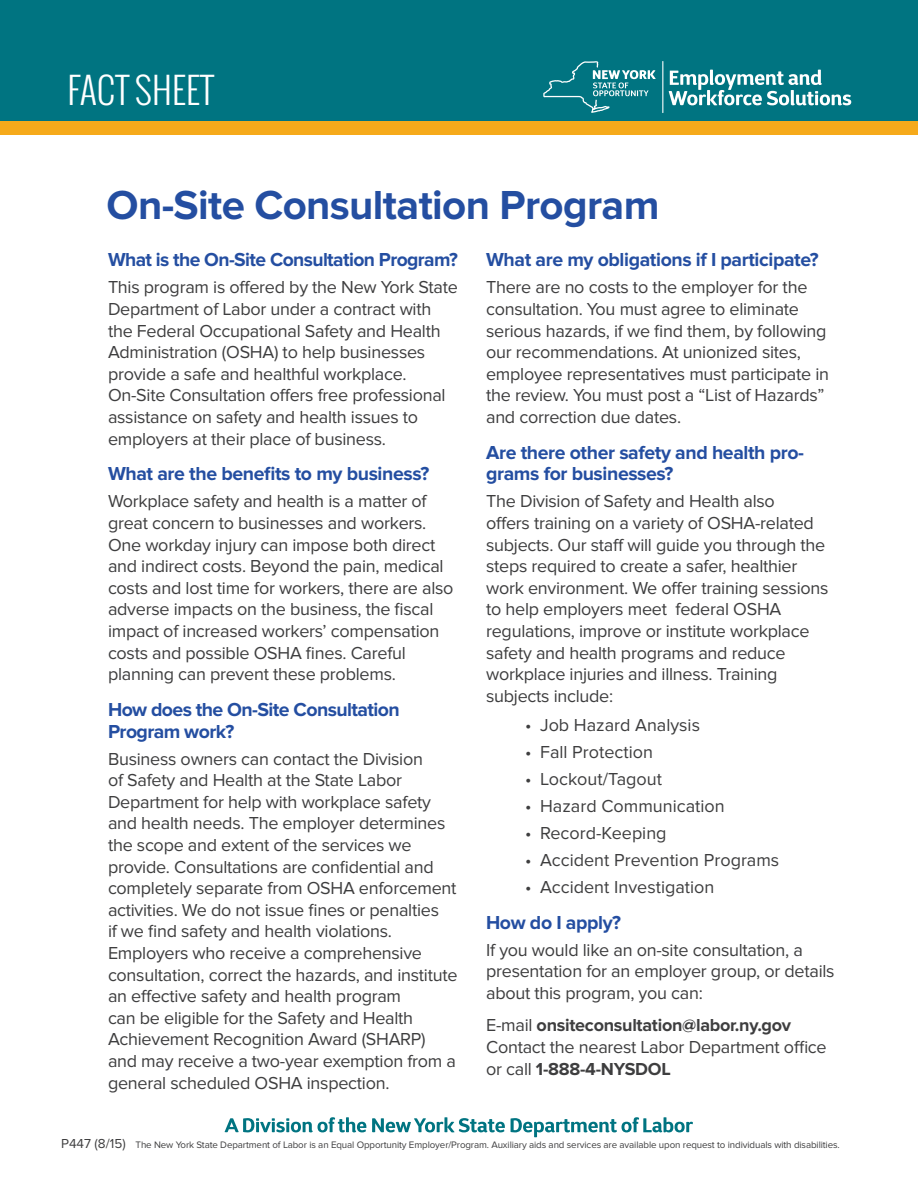
<style>
.page{position:relative;width:918px;height:1188px;background:#fff}
.page>*{position:absolute;margin:0;border:0;box-sizing:border-box;transform-origin:0 0}
.Title_Level_1{font:700 42px "Proxima Nova";letter-spacing:-.015em;color:#244ea1}
.t1{font:300 36px "Oswald";color:#fff}
.Sub_Head_Level_1{font:700 19.5px/21.8px "Proxima Nova";letter-spacing:-.02em;color:#244ea1}
.Body_Copy{font:18px/21.6px "Proxima Nova";letter-spacing:-.015em;color:#3e3e3f}
.t2{font:13.5px "Proxima Nova";color:#3e3e3f}
.t3{font:9.75px "Proxima Nova";letter-spacing:-.01em;color:#3e3e3f}
.s1{font-weight:700}
</style>
<div class="page">
<div style="left:0;top:0;width:918px;height:121px;background:#007481"></div>
<div style="left:0;top:121px;width:918px;height:14px;background:#f6aa1b"></div>
<hr style="left:662px;top:61px;width:1px;height:52px;background:#fff">
<svg style="left:543px;top:61px;width:113px;height:52px"></svg>
<svg style="left:669px;top:70px;width:182px;height:35px"></svg>
<svg style="left:225px;top:1117px;width:141px;height:15px"></svg>
<svg style="left:372px;top:1117px;width:133px;height:15px"></svg>
<svg style="left:511px;top:1117px;width:182px;height:20px"></svg>
<p class="t1" style="left:68px;top:66px;width:148px">FACT SHEET</p>
<p class="Title_Level_1" style="left:106px;top:181px;width:555px">On-Site Consultation Program</p>
<p class="Sub_Head_Level_1" style="left:108px;top:249px;width:352px">What is the On-Site Consultation Program?</p>
<p class="Body_Copy" style="left:108px;top:277px;width:352px">This program is offered by the New York State Department of Labor under a contract with the Federal Occupational Safety and Health Administration (OSHA) to help businesses provide a safe and healthful workplace.<br>On-Site Consultation offers free professional assistance on safety and health issues to employers at their place of business.</p>
<p class="Sub_Head_Level_1" style="left:108px;top:463px;width:323px">What are the benefits to my business?</p>
<p class="Body_Copy" style="left:108px;top:491px;width:347px">Workplace safety and health is a matter of great concern to businesses and workers.<br>One workday injury can impose both direct and indirect costs. Beyond the pain, medical costs and lost time for workers, there are also adverse impacts on the business, the fiscal impact of increased workers’ compensation costs and possible OSHA fines. Careful planning can prevent these problems.</p>
<p class="Sub_Head_Level_1" style="left:108px;top:699px;width:293px">How does the On-Site Consultation<br>Program work?</p>
<p class="Body_Copy" style="left:108px;top:748px;width:351px">Business owners can contact the Division<br>of Safety and Health at the State Labor Department for help with workplace safety and health needs. The employer determines the scope and extent of the services we provide. Consultations are confidential and completely separate from OSHA enforcement activities. We do not issue fines or penalties<br>if we find safety and health violations.<br>Employers who receive a comprehensive consultation, correct the hazards, and institute an effective safety and health program<br>can be eligible for the Safety and Health Achievement Recognition Award (SHARP) and may receive a two-year exemption from a general scheduled OSHA inspection.</p>
<p class="Sub_Head_Level_1" style="left:486px;top:249px;width:334px">What are my obligations if I participate?</p>
<p class="Body_Copy" style="left:486px;top:277px;width:345px">There are no costs to the employer for the consultation. You must agree to eliminate serious hazards, if we find them, by following our recommendations. At unionized sites, employee representatives must participate in the review. You must post a “List of Hazards” and correction due dates.</p>
<p class="Sub_Head_Level_1" style="left:486px;top:442px;width:319px">Are there other safety and health pro&shy;grams for businesses?</p>
<p class="Body_Copy" style="left:486px;top:491px;width:344px">The Division of Safety and Health also<br>offers training on a variety of OSHA-related subjects. Our staff will guide you through the steps required to create a safer, healthier work environment. We offer training sessions to help employers meet federal OSHA regulations, improve or institute workplace safety and health programs and reduce workplace injuries and illness. Training subjects include:</p>
<p class="Body_Copy" style="left:525px;top:715px;width:176px">• Job Hazard Analysis</p>
<p class="Body_Copy" style="left:525px;top:742px;width:129px">• Fall Protection</p>
<p class="Body_Copy" style="left:525px;top:769px;width:138px">• Lockout/Tagout</p>
<p class="Body_Copy" style="left:525px;top:796px;width:201px">• Hazard Communication</p>
<p class="Body_Copy" style="left:525px;top:823px;width:143px">• Record-Keeping</p>
<p class="Body_Copy" style="left:525px;top:850px;width:256px">• Accident Prevention Programs</p>
<p class="Body_Copy" style="left:525px;top:877px;width:191px">• Accident Investigation</p>
<p class="Sub_Head_Level_1" style="left:486px;top:912px;width:136px">How do I apply?</p>
<p class="Body_Copy" style="left:486px;top:939px;width:350px">If you would like an on-site consultation, a presentation for an employer group, or details about this program, you can:</p>
<p class="Body_Copy" style="left:486px;top:1015px;width:342px">E-mail <span class="s1">onsiteconsultation@labor.ny.gov<br></span>Contact the nearest Labor Department office or call <span class="s1">1-888-4-NYSDOL</span></p>
<p class="t2" style="left:61px;top:1136px;width:66px">P447 (8/15)</p>
<p class="t3" style="left:136px;top:1139px;width:706px">The New York State Department of Labor is an Equal Opportunity Employer/Program. Auxiliary aids and services are available upon request to individuals with disabilities.</p>
</div>
